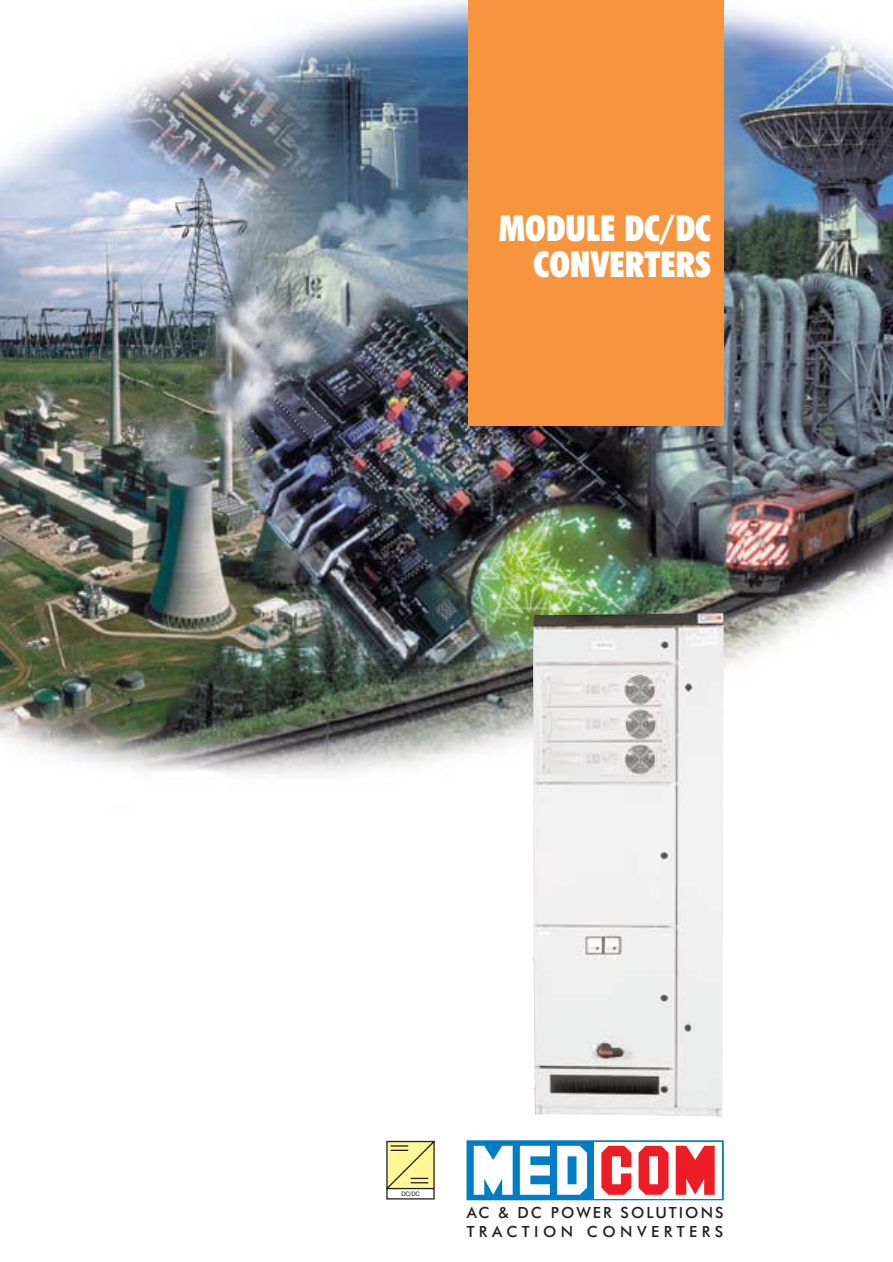
<style>
.page{position:relative;width:893px;height:1262px;background:#fff}
.page>*{position:absolute;margin:0;border:0;box-sizing:border-box;transform-origin:0 0}
.t1{font:36px/36px "Futura X Blk Cn PL Regular A";color:#fff;text-align:right}
.t2{font:15.45px/18.5px "Futura Md PL Regular A";letter-spacing:.28em;color:#231f1f}
.t3{font:5.7px "Swis 721 PL";color:#231f1f}
</style>
<div class="page">
<img style="left:0;top:0;width:892px;height:775px">
<div style="left:468px;top:0;width:255px;height:425px;background:#f7943e"></div>
<div style="left:383px;top:1140px;width:55px;height:59px;background:linear-gradient(to bottom,#fff,#fff)"></div>
<svg style="left:386px;top:1140px;width:48px;height:59px;background:#dcd696"></svg>
<svg style="left:466px;top:1140px;width:257px;height:60px"></svg>
<img style="left:531px;top:612px;width:192px;height:505px">
<h1 class="t1" style="left:499px;top:212px;width:213px">MODULE DC/DC<br>CONVERTERS</h1>
<p class="t3" style="left:401px;top:1191px;width:19px">DC/DC</p>
<p class="t2" style="left:466px;top:1205px;width:258px">AC &amp; DC POWER SOLUTIONS<br>TRACTION CONVERTERS</p>
</div>
